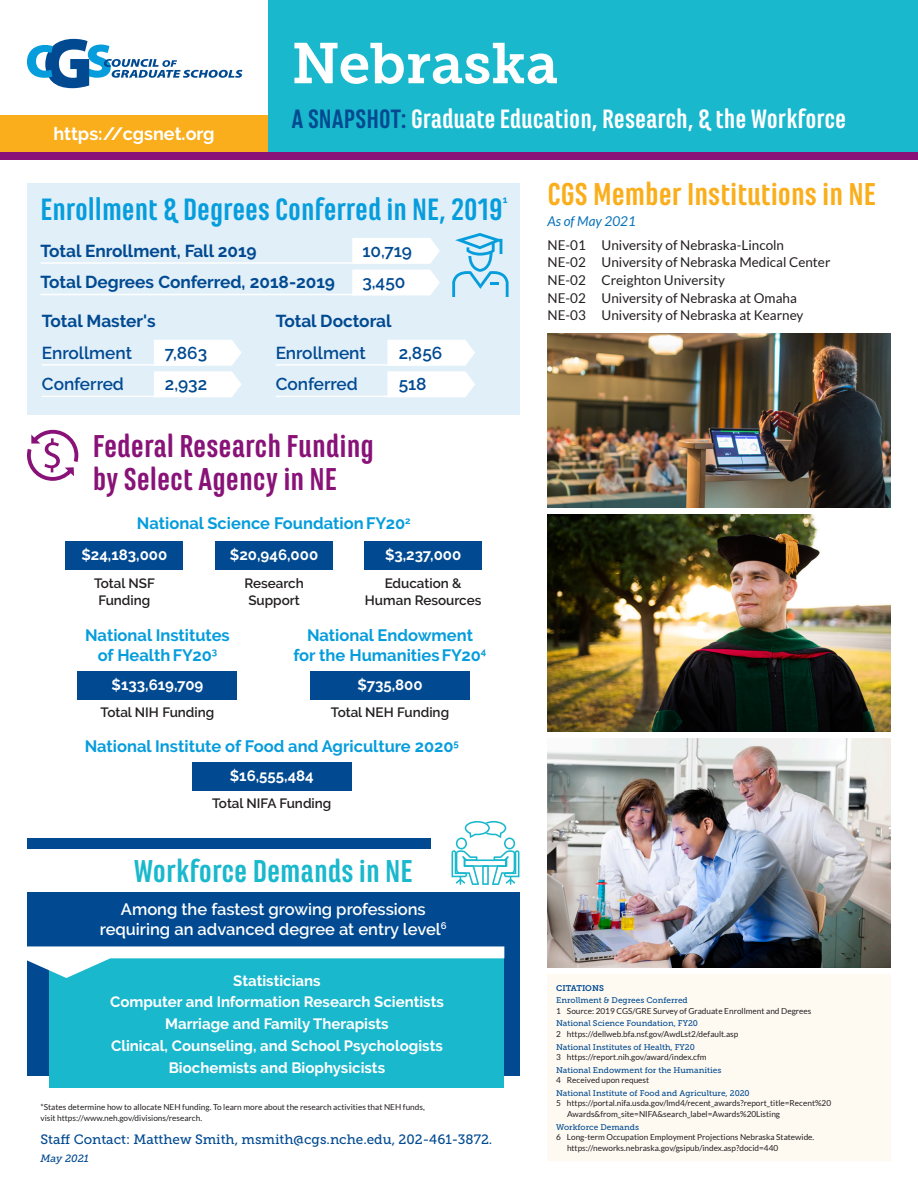
<style>
.page{position:relative;width:918px;height:1188px;background:#fff}
.page>*{position:absolute;margin:0;border:0;box-sizing:border-box;transform-origin:0 0}
.state-page_title{font:57px "Museo Slab 700";color:#fff}
.subhead-Marian_resea{font:700 33px/33px "Marianina FY";color:#881277}
.subhead-Marian_membe{font:700 33px "Marianina FY";color:#faae1b}
.subhead-Marian_deman{font:700 33px "Marianina FY";color:#1ab8cd}
.subhead-Marian_enrol{font:700 32.25px "Marianina FY";color:#069ddc}
.t1{font:700 27.75px "Marianina FY";color:#fff}
.t2{font:700 18px "Raleway";color:#fff}
.enrollment-number_ta{font:700 17.25px "Raleway";color:#014a91}
.enrollment-number_ta-2{font:600 17.25px "Raleway";color:#014a91}
.subhead-small_RALEWA{font:700 16.5px/19.8px "Raleway";color:#069ddc;text-align:center}
.subhead-workforce_de{font:600 16.5px/19.8px "Raleway";color:#fff;text-align:center}
.text-work_demands_wh{font:700 15px "Raleway";color:#fff}
.numbers-fed_research{font:700 15px "Raleway";color:#fff}
.institutions_by_dist{font:13.5px "Lato";color:#231f20}
.text-fed_research-bl{font:600 13.5px/16.2px "Raleway";color:#231f20;text-align:center}
.t3{font:13.5px "Museo Slab 500";color:#014a91}
.Institutions-_as_of{font:italic 13.5px "Lato";color:#0872ba}
.t4{font:italic 10.5px "Museo Slab 500";color:#014a91}
.subhead-Marian_enrol-2{font:700 9.6px "Raleway";color:#069ddc}
.citations-indent{font:8.25px/10.5px "Lato";color:#231f20}
.citations-subhead{font:8.25px "Museo Slab 500";color:#014a91}
.citations-subhead-2{font:8.25px "Museo Slab 700";letter-spacing:-.005em;color:#014a91}
.s1{color:#014a91}
</style>
<div class="page">
<div style="left:0;top:115px;width:269px;height:39px;background:#faae1b"></div>
<div style="left:0;top:152px;width:918px;height:7px;background:#881277"></div>
<div style="left:268px;top:0;width:650px;height:152px;background:#1ab8cd"></div>
<svg style="left:27px;top:39px;width:215px;height:49px"></svg>
<div style="left:548px;top:974px;width:343px;height:187px;background:#fefaf2"></div>
<div style="left:27px;top:838px;width:492px;height:238px;background:#014a91"></div>
<div style="left:27px;top:183px;width:492px;height:232px;background:#e1eff9"></div>
<div style="left:352px;top:238px;width:88px;height:26px;background:#fff"></div>
<div style="left:352px;top:270px;width:88px;height:25px;background:#fff"></div>
<svg style="left:387px;top:340px;width:88px;height:57px"></svg>
<svg style="left:154px;top:340px;width:88px;height:57px;background:#fafcfe"></svg>
<hr style="left:40px;top:262px;width:356px;height:2px;background:#fff">
<hr style="left:40px;top:294px;width:356px;height:1px;background:#fff">
<hr style="left:42px;top:364px;width:162px;height:2px;background:#fff">
<hr style="left:42px;top:396px;width:162px;height:1px;background:#fff">
<svg style="left:452px;top:233px;width:57px;height:64px"></svg>
<div style="left:66px;top:542px;width:117px;height:28px;background:#014a91"></div>
<div style="left:78px;top:671px;width:159px;height:29px;background:#014a91"></div>
<div style="left:192px;top:762px;width:159px;height:29px;background:#014a91"></div>
<div style="left:215px;top:542px;width:118px;height:28px;background:#014a91"></div>
<div style="left:310px;top:671px;width:160px;height:29px;background:#014a91"></div>
<div style="left:364px;top:542px;width:118px;height:28px;background:#014a91"></div>
<svg style="left:27px;top:430px;width:51px;height:51px"></svg>
<div style="left:50px;top:957px;width:454px;height:131px;background:#1ab8cd"></div>
<div style="left:23px;top:849px;width:501px;height:42px;background:#fff"></div>
<svg style="left:27px;top:946px;width:477px;height:32px"></svg>
<div style="left:431px;top:829px;width:91px;height:60px;background:#fff"></div>
<svg style="left:452px;top:821px;width:67px;height:64px"></svg>
<hr style="left:276px;top:364px;width:161px;height:2px;background:#fff">
<hr style="left:276px;top:396px;width:161px;height:1px;background:#fff">
<img style="left:548px;top:514px;width:343px;height:218px">
<img style="left:548px;top:738px;width:343px;height:229px">
<img style="left:548px;top:334px;width:343px;height:173px">
<h3 class="t2" style="left:53px;top:123px;width:163px">https://cgsnet.org</h3>
<p class="state-page_title" style="left:292px;top:31px;width:268px">Nebraska</p>
<h3 class="t1" style="left:292px;top:104px;width:556px"><span class="s1">A SNAPSHOT:</span> Graduate Education, Research, &amp; the Workforce</h3>
<p class="subhead-Marian_enrol" style="left:41px;top:192px;width:464px">Enrollment &amp; Degrees Conferred in NE, 2019</p>
<p class="subhead-Marian_enrol-2" style="left:503px;top:194px;width:6px">1</p>
<p class="enrollment-number_ta" style="left:40px;top:241px;width:218px">Total Enrollment, Fall 2019</p>
<p class="enrollment-number_ta-2" style="left:362px;top:241px;width:51px">10,719</p>
<p class="enrollment-number_ta" style="left:40px;top:272px;width:296px">Total Degrees Conferred, 2018-2019</p>
<p class="enrollment-number_ta-2" style="left:362px;top:272px;width:45px">3,450</p>
<p class="enrollment-number_ta" style="left:42px;top:311px;width:115px">Total Master's</p>
<p class="enrollment-number_ta-2" style="left:42px;top:343px;width:92px">Enrollment</p>
<p class="enrollment-number_ta-2" style="left:165px;top:343px;width:44px">7,863</p>
<p class="enrollment-number_ta-2" style="left:42px;top:374px;width:84px">Conferred</p>
<p class="enrollment-number_ta-2" style="left:165px;top:374px;width:44px">2,932</p>
<p class="enrollment-number_ta" style="left:276px;top:311px;width:117px">Total Doctoral</p>
<p class="enrollment-number_ta-2" style="left:276px;top:343px;width:92px">Enrollment</p>
<p class="enrollment-number_ta-2" style="left:399px;top:343px;width:45px">2,856</p>
<p class="enrollment-number_ta-2" style="left:276px;top:374px;width:84px">Conferred</p>
<p class="enrollment-number_ta-2" style="left:399px;top:374px;width:29px">518</p>
<p class="subhead-Marian_resea" style="left:93px;top:430px;width:283px">Federal Research Funding by Select Agency in NE</p>
<p class="subhead-small_RALEWA" style="left:137px;top:514px;width:275px">National Science FoundationFY20<sup>2</sup></p>
<p class="numbers-fed_research" style="left:81px;top:546px;width:87px">$24,183,000</p>
<p class="text-fed_research-bl" style="left:94px;top:576px;width:62px">Total NSF</p>
<p class="text-fed_research-bl" style="left:98px;top:592px;width:54px">Funding</p>
<p class="numbers-fed_research" style="left:230px;top:546px;width:90px">$20,946,000</p>
<p class="text-fed_research-bl" style="left:244px;top:576px;width:61px">Research</p>
<p class="text-fed_research-bl" style="left:248px;top:592px;width:53px">Support</p>
<p class="numbers-fed_research" style="left:385px;top:546px;width:78px">$3,237,000</p>
<p class="text-fed_research-bl" style="left:365px;top:576px;width:118px">Education &amp;<br>Human Resources</p>
<p class="subhead-small_RALEWA" style="left:85px;top:625px;width:146px">National Institutes of HealthFY20<sup>3</sup></p>
<p class="subhead-small_RALEWA" style="left:294px;top:625px;width:194px">National Endowment<br>for the HumanitiesFY20<sup>4</sup></p>
<p class="numbers-fed_research" style="left:112px;top:676px;width:93px">$133,619,709</p>
<p class="numbers-fed_research" style="left:357px;top:676px;width:67px">$735,800</p>
<p class="text-fed_research-bl" style="left:101px;top:704px;width:115px">Total NIH Funding</p>
<p class="text-fed_research-bl" style="left:331px;top:704px;width:120px">Total NEH Funding</p>
<p class="subhead-small_RALEWA" style="left:85px;top:736px;width:376px">National Institute of Food and Agriculture 2020<sup>5</sup></p>
<p class="numbers-fed_research" style="left:230px;top:767px;width:86px">$16,555,484</p>
<p class="text-fed_research-bl" style="left:212px;top:795px;width:121px">Total NIFA Funding</p>
<p class="subhead-Marian_deman" style="left:134px;top:853px;width:280px">Workforce Demands in NE</p>
<p class="subhead-workforce_de" style="left:100px;top:899px;width:348px">Among the fastest growing professions requiring an advanced degree at entry level<sup>6</sup></p>
<p class="text-work_demands_wh" style="left:233px;top:972px;width:89px">Statisticians</p>
<p class="text-work_demands_wh" style="left:110px;top:994px;width:335px">Computer and Information Research Scientists</p>
<p class="text-work_demands_wh" style="left:165px;top:1015px;width:225px">Marriage and Family Therapists</p>
<p class="text-work_demands_wh" style="left:111px;top:1037px;width:333px">Clinical, Counseling, and School Psychologists</p>
<p class="text-work_demands_wh" style="left:169px;top:1059px;width:218px">Biochemists and Biophysicists</p>
<p class="citations-indent" style="left:40px;top:1102px;width:386px">*States determine how to allocate NEH funding. To learn more about the research activities that NEH funds, visit https://www.neh.gov/divisions/research.</p>
<h3 class="t3" style="left:40px;top:1132px;width:453px">Staff Contact: Matthew Smith, msmith@cgs.nche.edu, 202-461-3872.</h3>
<p class="t4" style="left:40px;top:1152px;width:50px">May 2021</p>
<p class="subhead-Marian_membe" style="left:548px;top:176px;width:330px">CGS Member Institutions in NE</p>
<p class="Institutions-_as_of" style="left:548px;top:214px;width:90px">As of May 2021</p>
<p class="institutions_by_dist" style="left:548px;top:237px;width:238px">NE-01 University of Nebraska-Lincoln</p>
<p class="institutions_by_dist" style="left:548px;top:255px;width:284px">NE-02 University of Nebraska Medical Center</p>
<p class="institutions_by_dist" style="left:548px;top:273px;width:179px">NE-02 Creighton University</p>
<p class="institutions_by_dist" style="left:548px;top:290px;width:251px">NE-02 University of Nebraska at Omaha</p>
<p class="institutions_by_dist" style="left:548px;top:308px;width:257px">NE-03 University of Nebraska at Kearney</p>
<p class="citations-subhead-2" style="left:556px;top:983px;width:49px">CITATIONS</p>
<p class="citations-subhead" style="left:556px;top:996px;width:133px">Enrollment &amp; Degrees Conferred</p>
<p class="citations-indent" style="left:556px;top:1006px;width:257px">1 Source: 2019 CGS/GRE Survey of Graduate Enrollment and Degrees</p>
<p class="citations-subhead" style="left:556px;top:1019px;width:143px">National Science Foundation, FY20</p>
<p class="citations-indent" style="left:556px;top:1029px;width:184px">2 https://dellweb.bfa.nsf.gov/AwdLst2/default.asp</p>
<p class="citations-subhead" style="left:556px;top:1042px;width:140px">National Institutes of Health, FY20</p>
<p class="citations-indent" style="left:556px;top:1052px;width:152px">3 https://report.nih.gov/award/index.cfm</p>
<p class="citations-subhead" style="left:556px;top:1065px;width:167px">National Endowment for the Humanities</p>
<p class="citations-indent" style="left:556px;top:1075px;width:95px">4 Received upon request</p>
<p class="citations-subhead" style="left:556px;top:1089px;width:195px">National Institute of Food and Agriculture, 2020</p>
<p class="citations-indent" style="left:567px;top:1098px;width:266px;text-indent:-11px">5 https://portal.nifa.usda.gov/lmd4/recent_awards?report_title=Recent%20<br>Awards&amp;from_site=NIFA&amp;search_label=Awards%20Listing</p>
<p class="citations-subhead" style="left:556px;top:1122px;width:84px">Workforce Demands</p>
<p class="citations-indent" style="left:567px;top:1132px;width:249px;text-indent:-11px">6 Long-term Occupation Employment Projections Nebraska Statewide. https://neworks.nebraska.gov/gsipub/index.asp?docid=440</p>
</div>
